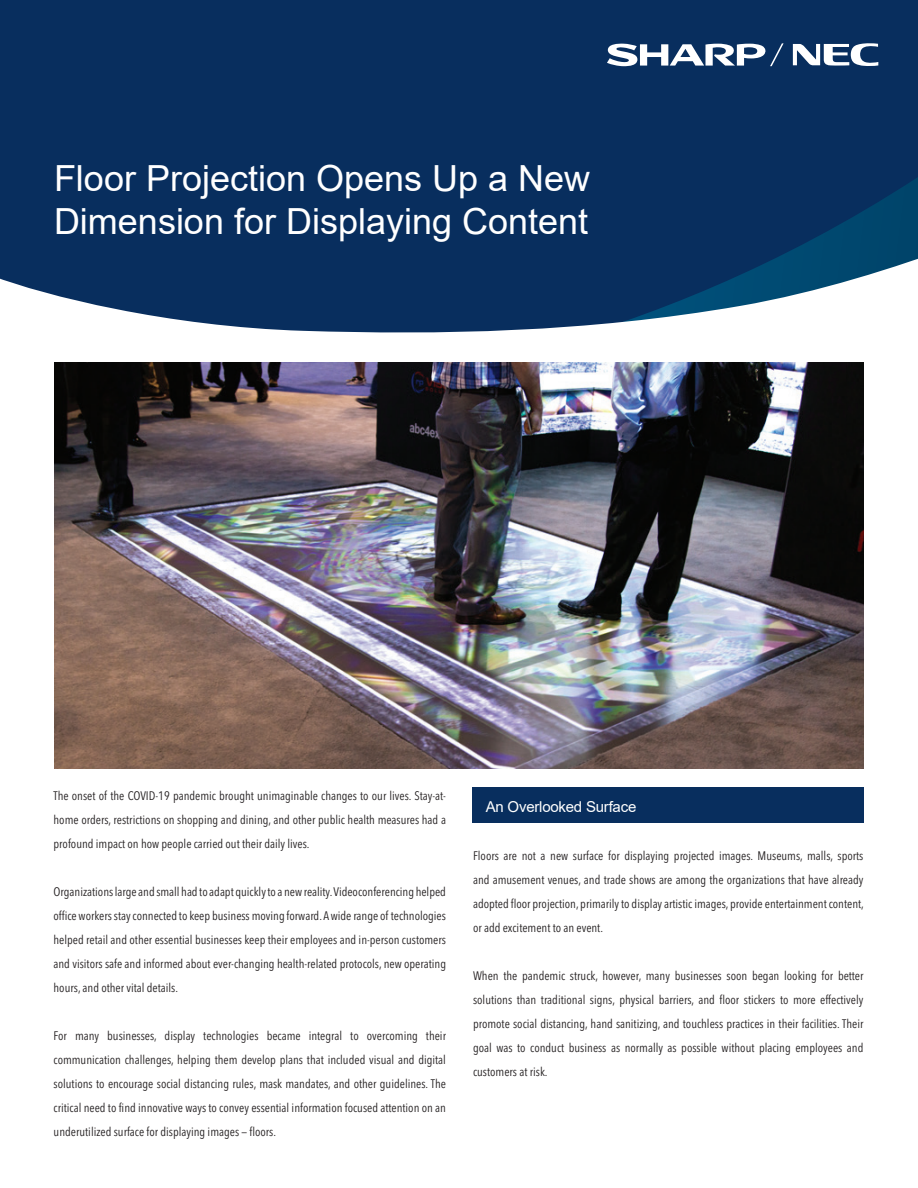
<style>
.page{position:relative;width:918px;height:1188px;background:#fff}
.page>*{position:absolute;margin:0;border:0;box-sizing:border-box;transform-origin:0 0}
.t1{font:36px/43.2px "Arial";color:#fff}
.t2{font:15px "Arial";letter-spacing:-.015em;color:#fff}
.t3{font:condensed 12.3px/24px "Avenir Next LT Pro";color:#231f20;text-align:justify}
</style>
<div class="page">
<div style="left:0;top:0;width:918px;height:340px;background:#082e5e"></div>
<svg style="left:0;top:205px;width:918px;height:135px"></svg>
<div style="left:472px;top:787px;width:392px;height:36px;background:#082e5e"></div>
<img style="left:54px;top:362px;width:810px;height:406px">
<svg style="left:793px;top:43px;width:85px;height:23px"></svg>
<svg style="left:607px;top:43px;width:177px;height:23px"></svg>
<h1 class="t1" style="left:54px;top:157px;width:538px">Floor Projection Opens Up a New<br>Dimension for Displaying Content</h1>
<p class="t3" style="left:54px;top:783px;width:394px">The onset of the COVID-19 pandemic brought unimaginable changes to our lives. Stay-at&shy;home orders, restrictions on shopping and dining, and other public health measures had a profound impact on how people carried out their daily lives.</p>
<p class="t3" style="left:54px;top:879px;width:394px">Organizations large and small had to adapt quickly to a new reality. Videoconferencing helped office workers stay connected to keep business moving forward. A wide range of technologies helped retail and other essential businesses keep their employees and in-person customers and visitors safe and informed about ever-changing health-related protocols, new operating hours, and other vital details.</p>
<p class="t3" style="left:54px;top:1023px;width:394px">For many businesses, display technologies became integral to overcoming their communication challenges, helping them develop plans that included visual and digital solutions to encourage social distancing rules, mask mandates, and other guidelines. The critical need to find innovative ways to convey essential information focused attention on an underutilized surface for displaying images — floors.</p>
<p class="t2" style="left:486px;top:797px;width:152px">An Overlooked Surface</p>
<p class="t3" style="left:473px;top:844px;width:392px">Floors are not a new surface for displaying projected images. Museums, malls, sports and amusement venues, and trade shows are among the organizations that have already adopted floor projection, primarily to display artistic images, provide entertainment content, or add excitement to an event.</p>
<p class="t3" style="left:473px;top:964px;width:392px">When the pandemic struck, however, many businesses soon began looking for better solutions than traditional signs, physical barriers, and floor stickers to more effectively promote social distancing, hand sanitizing, and touchless practices in their facilities. Their goal was to conduct business as normally as possible without placing employees and customers at risk.</p>
</div>
